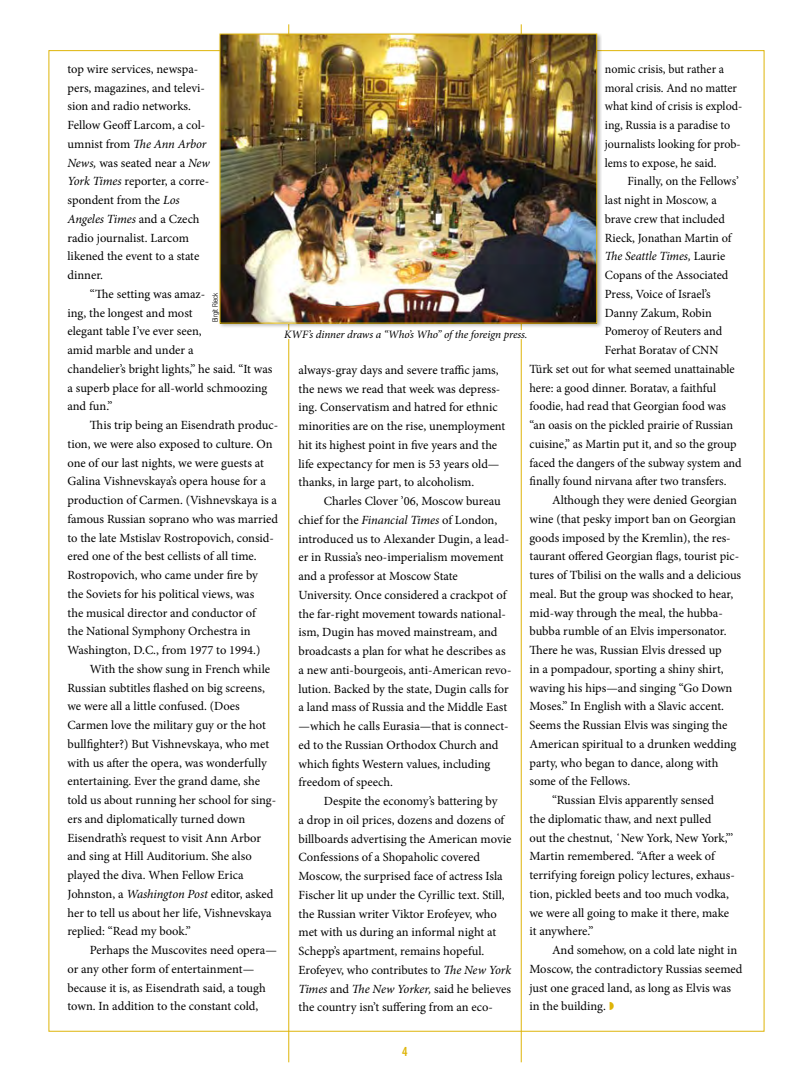
<style>
.page{position:relative;width:810px;height:1080px;background:#fff}
.page>*{position:absolute;margin:0;border:0;box-sizing:border-box;transform-origin:0 0}
.t1{font:12.5px/18.8px "Minion Pro";color:#000}
.t2{font:12.5px/18.8px "Minion Pro";color:#000;scale:.96 1}
.t3{font:italic 12.5px "Minion Pro";letter-spacing:-.01em;color:#000}
.t4{font:700 condensed 12.5px "News Gothic BT";color:#deb408}
.t5{font:italic 11.25px "Minion Pro";letter-spacing:-.01em;color:#000}
.t6{font:300 condensed 7.5px "Helvetica Neue";color:#000}
.s1{font-style:normal}
.s2{font-style:italic}
</style>
<div class="page">
<hr style="left:289px;top:24px;width:1px;height:1038px;background:#deb408">
<hr style="left:521px;top:24px;width:1px;height:1038px;background:#deb408">
<div style="left:218px;top:32px;width:384px;height:297px;background:#000;opacity:.3"></div>
<img style="left:222px;top:36px;width:373px;height:285px">
<div style="left:220px;top:34px;width:377px;height:289px;border:1px solid #deb408"></div>
<div style="left:215px;top:330px;width:382px;height:8px;background:#fff"></div>
<p class="t2" style="left:605px;top:60px;width:145px">nomic crisis, but rather a moral crisis. And no matter what kind of crisis is explod&shy;ing, Russia is a paradise to journalists looking for prob&shy;lems to expose, he said.</p>
<p class="t1" style="left:627px;top:172px;width:113px">Finally, on the Fellows’</p>
<p class="t1" style="left:605px;top:191px;width:113px">last night in Moscow, a</p>
<p class="t1" style="left:605px;top:210px;width:122px">brave crew that included</p>
<p class="t1" style="left:605px;top:228px;width:128px">Rieck, Jonathan Martin of</p>
<p class="t3" style="left:605px;top:248px;width:122px">The Seattle Times, <span class="s1">Laurie</span></p>
<p class="t1" style="left:605px;top:266px;width:125px">Copans of the Associated</p>
<p class="t1" style="left:605px;top:285px;width:107px">Press, Voice of Israel’s</p>
<p class="t1" style="left:605px;top:303px;width:108px">Danny Zakum, Robin</p>
<p class="t1" style="left:605px;top:322px;width:119px">Pomeroy of Reuters and</p>
<p class="t1" style="left:605px;top:341px;width:115px">Ferhat Boratav of CNN</p>
<p class="t1" style="left:530px;top:360px;width:207px">Türk set out for what seemed unattainable</p>
<p class="t1" style="left:530px;top:378px;width:188px">here: a good dinner. Boratav, a faithful</p>
<p class="t1" style="left:530px;top:397px;width:198px">foodie, had read that Georgian food was</p>
<p class="t1" style="left:530px;top:416px;width:205px">“an oasis on the pickled prairie of Russian</p>
<p class="t1" style="left:530px;top:435px;width:208px">cuisine,” as Martin put it, and so the group</p>
<p class="t1" style="left:530px;top:453px;width:214px">faced the dangers of the subway system and</p>
<p class="t1" style="left:530px;top:472px;width:199px">finally found nirvana after two transfers.</p>
<p class="t1" style="left:552px;top:491px;width:187px">Although they were denied Georgian</p>
<p class="t1" style="left:530px;top:510px;width:208px">wine (that pesky import ban on Georgian</p>
<p class="t1" style="left:530px;top:528px;width:203px">goods imposed by the Kremlin), the res-</p>
<p class="t1" style="left:530px;top:547px;width:211px">taurant offered Georgian flags, tourist pic-</p>
<p class="t1" style="left:530px;top:566px;width:213px">tures of Tbilisi on the walls and a delicious</p>
<p class="t1" style="left:530px;top:585px;width:205px">meal. But the group was shocked to hear,</p>
<p class="t1" style="left:530px;top:603px;width:195px">mid-way through the meal, the hubba-</p>
<p class="t1" style="left:530px;top:622px;width:199px">bubba rumble of an Elvis impersonator.</p>
<p class="t1" style="left:530px;top:641px;width:194px">There he was, Russian Elvis dressed up</p>
<p class="t1" style="left:530px;top:660px;width:196px">in a pompadour, sporting a shiny shirt,</p>
<p class="t1" style="left:530px;top:678px;width:204px">waving his hips—and singing “Go Down</p>
<p class="t1" style="left:530px;top:697px;width:196px">Moses.” In English with a Slavic accent.</p>
<p class="t1" style="left:530px;top:716px;width:200px">Seems the Russian Elvis was singing the</p>
<p class="t1" style="left:530px;top:735px;width:208px">American spiritual to a drunken wedding</p>
<p class="t1" style="left:530px;top:753px;width:190px">party, who began to dance, along with</p>
<p class="t1" style="left:530px;top:772px;width:102px">some of the Fellows.</p>
<p class="t1" style="left:552px;top:791px;width:164px">“Russian Elvis apparently sensed</p>
<p class="t1" style="left:530px;top:810px;width:183px">the diplomatic thaw, and next pulled</p>
<p class="t1" style="left:530px;top:828px;width:205px">out the chestnut, ῾New York, New York,”’</p>
<p class="t1" style="left:530px;top:847px;width:187px">Martin remembered. “After a week of</p>
<p class="t1" style="left:530px;top:866px;width:207px">terrifying foreign policy lectures, exhaus-</p>
<p class="t1" style="left:530px;top:885px;width:201px">tion, pickled beets and too much vodka,</p>
<p class="t1" style="left:530px;top:903px;width:201px">we were all going to make it there, make</p>
<p class="t1" style="left:530px;top:922px;width:66px">it anywhere.”</p>
<p class="t1" style="left:552px;top:941px;width:187px">And somehow, on a cold late night in</p>
<p class="t1" style="left:530px;top:960px;width:215px">Moscow, the contradictory Russias seemed</p>
<p class="t1" style="left:530px;top:978px;width:203px">just one graced land, as long as Elvis was</p>
<p class="t1" style="left:530px;top:997px;width:78px">in the building.</p>
<p class="t1" style="left:67px;top:60px;width:144px">top wire services, newspa&shy;pers, magazines, and televi&shy;sion and radio networks.<br>Fellow Geoff Larcom, a col&shy;umnist from <span class="s2">The Ann Arbor<br>News,</span> was seated near a <span class="s2">New<br>York Times</span> reporter, a corre&shy;spondent from the <span class="s2">Los<br>Angeles Times</span> and a Czech radio journalist. Larcom likened the event to a state dinner.</p>
<p class="t1" style="left:67px;top:285px;width:206px;text-indent:22px">“The setting was amaz-<br>ing, the longest and most<br>elegant table I’ve ever seen,<br>amid marble and under a<br>chandelier’s bright lights,” he said. “It was a superb place for all-world schmoozing and fun.”</p>
<p class="t1" style="left:67px;top:416px;width:212px;text-indent:22px">This trip being an Eisendrath produc&shy;tion, we were also exposed to culture. On one of our last nights, we were guests at Galina Vishnevskaya’s opera house for a production of Carmen. (Vishnevskaya is a famous Russian soprano who was married to the late Mstislav Rostropovich, consid&shy;ered one of the best cellists of all time.<br>Rostropovich, who came under fire by<br>the Soviets for his political views, was<br>the musical director and conductor of<br>the National Symphony Orchestra in Washington, D.C., from 1977 to 1994.)</p>
<p class="t1" style="left:67px;top:660px;width:210px;text-indent:22px">With the show sung in French while Russian subtitles flashed on big screens, we were all a little confused. (Does Carmen love the military guy or the hot bullfighter?) But Vishnevskaya, who met with us after the opera, was wonderfully entertaining. Ever the grand dame, she told us about running her school for sing&shy;ers and diplomatically turned down Eisendrath’s request to visit Ann Arbor and sing at Hill Auditorium. She also played the diva. When Fellow Erica Johnston, a <span class="s2">Washington Post</span> editor, asked her to tell us about her life, Vishnevskaya replied: “Read my book.”</p>
<p class="t1" style="left:67px;top:941px;width:211px;text-indent:22px">Perhaps the Muscovites need opera— or any other form of entertainment— because it is, as Eisendrath said, a tough town. In addition to the constant cold,</p>
<p class="t6" style="left:211px;top:322px;width:32px;rotate:-90deg">Birgit Rieck</p>
<p class="t5" style="left:284px;top:327px;width:245px">KWF’s dinner draws a “Who’s Who” of the foreign press.</p>
<p class="t1" style="left:298px;top:361px;width:208px">always-gray days and severe traffic jams, the news we read that week was depress&shy;ing. Conservatism and hatred for ethnic minorities are on the rise, unemployment hit its highest point in five years and the life expectancy for men is 53 years old— thanks, in large part, to alcoholism.</p>
<p class="t1" style="left:298px;top:492px;width:214px;text-indent:25px">Charles Clover ’06, Moscow bureau chief for the <span class="s2">Financial Times</span> of London, introduced us to Alexander Dugin, a lead&shy;er in Russia’s neo-imperialism movement and a professor at Moscow State University. Once considered a crackpot of the far-right movement towards national&shy;ism, Dugin has moved mainstream, and broadcasts a plan for what he describes as a new anti-bourgeois, anti-American revo&shy;lution. Backed by the state, Dugin calls for a land mass of Russia and the Middle East —which he calls Eurasia—that is connect&shy;ed to the Russian Orthodox Church and which fights Western values, including freedom of speech.</p>
<p class="t1" style="left:298px;top:792px;width:215px;text-indent:25px">Despite the economy’s battering by<br>a drop in oil prices, dozens and dozens of billboards advertising the American movie Confessions of a Shopaholic covered Moscow, the surprised face of actress Isla Fischer lit up under the Cyrillic text. Still, the Russian writer Viktor Erofeyev, who met with us during an informal night at Schepp’s apartment, remains hopeful.<br>Erofeyev, who contributes to <span class="s2">The New York Times</span> and <span class="s2">The New Yorker,</span> said he believes the country isn’t suffering from an eco-</p>
<p class="t4" style="left:402px;top:1044px;width:7px">4</p>
</div>
